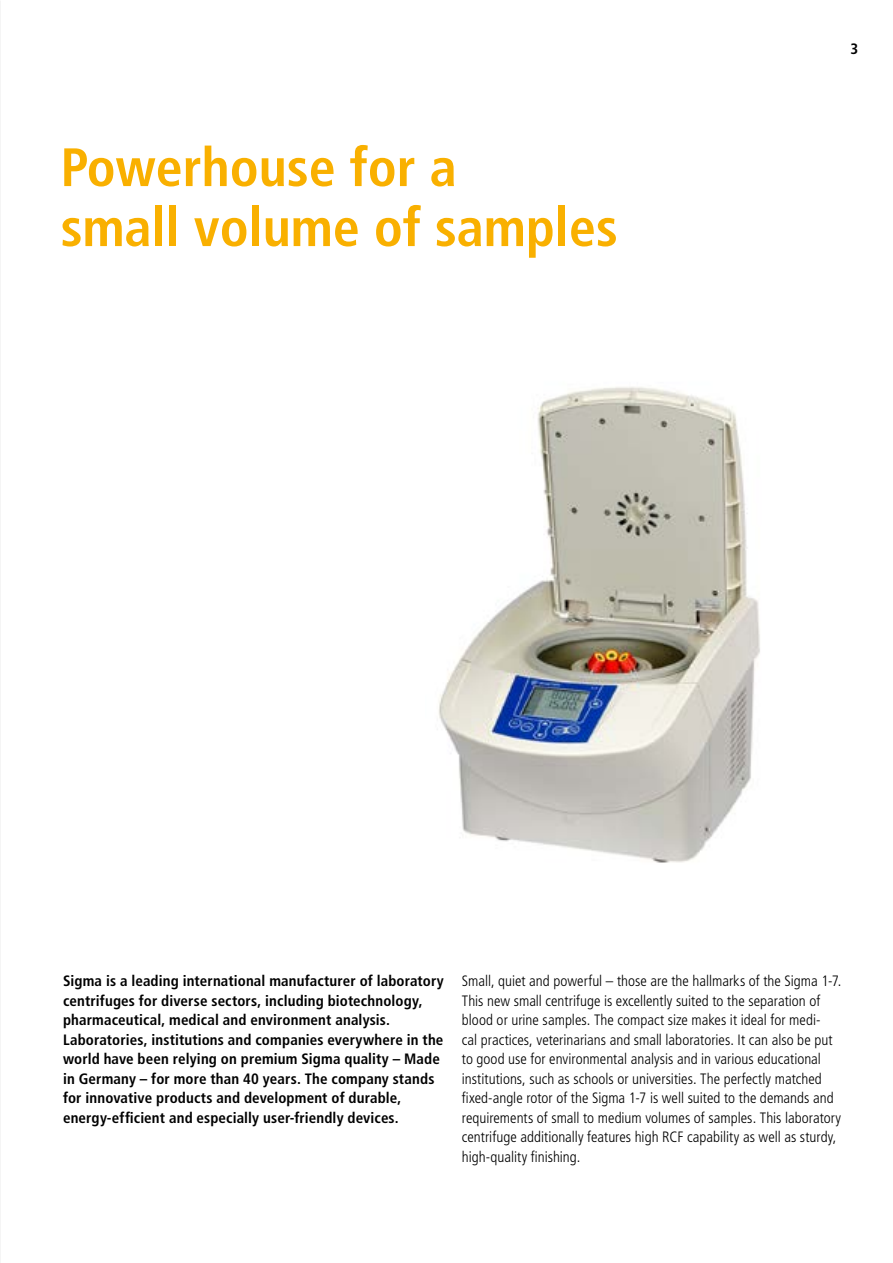
<style>
.page{position:relative;width:893px;height:1263px;background:#fff}
.page>*{position:absolute;margin:0;border:0;box-sizing:border-box;transform-origin:0 0}
.t1{font:700 condensed 54px/60px "Frutiger LT Std";color:#f9b000}
.t2{font:300 condensed 15px/19.5px "Frutiger LT Std";color:#000}
.t3{font:700 condensed 15px/19.5px "Frutiger LT Std";letter-spacing:.01em;color:#000}
</style>
<div class="page">
<img style="left:439px;top:387px;width:321px;height:476px">
<h1 class="t1" style="left:61px;top:137px;width:559px">Powerhouse for a<br>small volume of samples</h1>
<p class="t3" style="left:850px;top:39px;width:9px">3</p>
<p class="t3" style="left:63px;top:971px;width:382px">Sigma is a leading international manufacturer of laboratory centrifuges for diverse sectors, including biotechnology, pharmaceutical, medical and environment analysis.<br>Laboratories, institutions and companies everywhere in the world have been relying on premium Sigma quality – Made in Germany – for more than 40 years. The company stands for innovative products and development of durable, energy-efficient and especially user-friendly devices.</p>
<p class="t2" style="left:462px;top:971px;width:381px">Small, quiet and powerful – those are the hallmarks of the Sigma 1-7.<br>This new small centrifuge is excellently suited to the separation of blood or urine samples. The compact size makes it ideal for medi-<br>cal practices, veterinarians and small laboratories. It can also be put to good use for environmental analysis and in various educational institutions, such as schools or universities. The perfectly matched fixed-angle rotor of the Sigma 1-7 is well suited to the demands and requirements of small to medium volumes of samples. This laboratory centrifuge additionally features high RCF capability as well as sturdy, high-quality finishing.</p>
</div>
